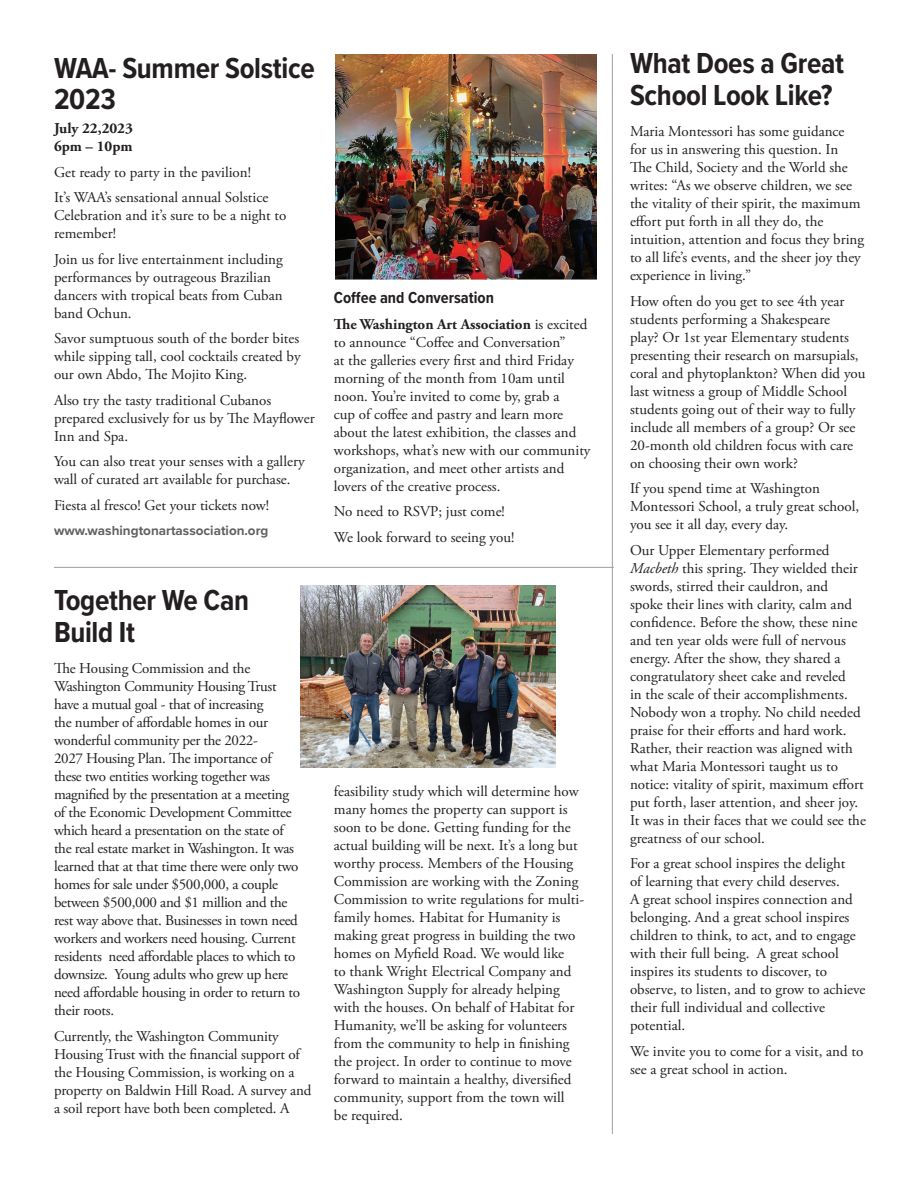
<style>
.page{position:relative;width:918px;height:1188px;background:#fff}
.page>*{position:absolute;margin:0;border:0;box-sizing:border-box;transform-origin:0 0}
.t1{font:700 30px/31.5px "Proxima Nova Cond";letter-spacing:-.01em;color:#231f20}
.t2{font:700 16.5px "Proxima Nova Cond";color:#231f20}
.t3{font:15px/18px "Adobe Garamond Pro";color:#231f20}
.t4{font:15px/18px "Adobe Garamond Pro";letter-spacing:-.02em;color:#231f20}
.t5{font:700 15px/18px "Adobe Garamond Pro";color:#231f20}
.t6{font:700 13.5px "Proxima Nova";color:#616164}
.s1{font-weight:700}
.s2{font-style:italic}
</style>
<div class="page">
<img style="left:335px;top:54px;width:262px;height:226px">
<img style="left:301px;top:585px;width:254px;height:183px">
<hr style="left:54px;top:567px;width:560px;height:1px;background:#9d9fa2">
<hr style="left:612px;top:54px;width:1px;height:1080px;background:#9d9fa2">
<h1 class="t1" style="left:54px;top:51px;width:262px">WAA- Summer Solstice<br>2023</h1>
<p class="t5" style="left:54px;top:120px;width:80px">July 22,2023<br>6pm – 10pm</p>
<p class="t3" style="left:54px;top:160px;width:216px;line-height:25.5px">Get ready to party in the pavilion!<br>It’s WAA’s sensational annual Solstice</p>
<p class="t3" style="left:54px;top:207px;width:234px">Celebration and it’s sure to be a night to remember!</p>
<p class="t3" style="left:54px;top:250px;width:230px">Join us for live entertainment including performances by outrageous Brazilian dancers with tropical beats from Cuban band Ochun.</p>
<p class="t3" style="left:54px;top:330px;width:248px;text-align:justify">Savor sumptuous south of the border bites while sipping tall, cool cocktails created by our own Abdo, The Mojito King.</p>
<p class="t3" style="left:54px;top:391px;width:262px">Also try the tasty traditional Cubanos prepared exclusively for us by The Mayflower<br>Inn and Spa.</p>
<p class="t3" style="left:54px;top:453px;width:252px">You can also treat your senses with a gallery wall of curated art available for purchase.</p>
<p class="t3" style="left:54px;top:496px;width:217px">Fiesta al fresco! Get your tickets now!</p>
<p class="t6" style="left:54px;top:521px;width:216px">www.washingtonartassociation.org</p>
<h1 class="t1" style="left:54px;top:584px;width:197px">Together We Can<br>Build It</h1>
<p class="t4" style="left:54px;top:660px;width:248px">The Housing Commission and the Washington Community Housing Trust have a mutual goal - that of increasing<br>the number of affordable homes in our wonderful community per the 2022-<br>2027 Housing Plan. The importance of these two entities working together was magnified by the presentation at a meeting of the Economic Development Committee which heard a presentation on the state of the real estate market in Washington. It was learned that at that time there were only two homes for sale under $500,000, a couple between $500,000 and $1 million and the rest way above that. Businesses in town need workers and workers need housing. Current residents need affordable places to which to downsize. Young adults who grew up here need affordable housing in order to return to their roots.</p>
<p class="t3" style="left:54px;top:1028px;width:259px">Currently, the Washington Community Housing Trust with the financial support of the Housing Commission, is working on a property on Baldwin Hill Road. A survey and a soil report have both been completed. A</p>
<p class="t2" style="left:334px;top:286px;width:162px">Coffee and Conversation</p>
<p class="t3" style="left:334px;top:315px;width:258px"><span class="s1">The Washington Art Association</span> is excited to announce “Coffee and Conversation”<br>at the galleries every first and third Friday morning of the month from 10am until noon. You’re invited to come by, grab a<br>cup of coffee and pastry and learn more about the latest exhibition, the classes and workshops, what’s new with our community organization, and meet other artists and lovers of the creative process.</p>
<p class="t3" style="left:334px;top:499px;width:182px;line-height:25.5px">No need to RSVP; just come!<br>We look forward to seeing you!</p>
<p class="t3" style="left:334px;top:782px;width:252px">feasibility study which will determine how many homes the property can support is soon to be done. Getting funding for the actual building will be next. It’s a long but worthy process. Members of the Housing Commission are working with the Zoning Commission to write regulations for multi&shy;family homes. Habitat for Humanity is making great progress in building the two homes on Myfield Road. We would like<br>to thank Wright Electrical Company and Washington Supply for already helping with the houses. On behalf of Habitat for Humanity, we’ll be asking for volunteers from the community to help in finishing the project. In order to continue to move forward to maintain a healthy, diversified community, support from the town will<br>be required.</p>
<h1 class="t1" style="left:630px;top:47px;width:216px">What Does a Great<br>School Look Like?</h1>
<p class="t3" style="left:630px;top:123px;width:236px">Maria Montessori has some guidance for us in answering this question. In<br>The Child, Society and the World she writes: “As we observe children, we see the vitality of their spirit, the maximum effort put forth in all they do, the intuition, attention and focus they bring to all life’s events, and the sheer joy they experience in living.”</p>
<p class="t3" style="left:630px;top:292px;width:237px">How often do you get to see 4th year students performing a Shakespeare<br>play? Or 1st year Elementary students presenting their research on marsupials, coral and phytoplankton? When did you last witness a group of Middle School students going out of their way to fully include all members of a group? Or see 20-month old children focus with care on choosing their own work?</p>
<p class="t3" style="left:630px;top:480px;width:231px">If you spend time at Washington<br>Montessori School, a truly great school, you see it all day, every day.</p>
<p class="t3" style="left:630px;top:541px;width:237px">Our Upper Elementary performed <span class="s2">Macbeth</span> this spring. They wielded their swords, stirred their cauldron, and<br>spoke their lines with clarity, calm and confidence. Before the show, these nine and ten year olds were full of nervous energy. After the show, they shared a congratulatory sheet cake and reveled<br>in the scale of their accomplishments.<br>Nobody won a trophy. No child needed praise for their efforts and hard work.<br>Rather, their reaction was aligned with what Maria Montessori taught us to notice: vitality of spirit, maximum effort put forth, laser attention, and sheer joy.<br>It was in their faces that we could see the greatness of our school.</p>
<p class="t3" style="left:630px;top:855px;width:237px">For a great school inspires the delight<br>of learning that every child deserves.<br>A great school inspires connection and belonging. And a great school inspires children to think, to act, and to engage with their full being. A great school inspires its students to discover, to observe, to listen, and to grow to achieve their full individual and collective potential.</p>
<p class="t3" style="left:630px;top:1042px;width:235px">We invite you to come for a visit, and to see a great school in action.</p>
</div>
